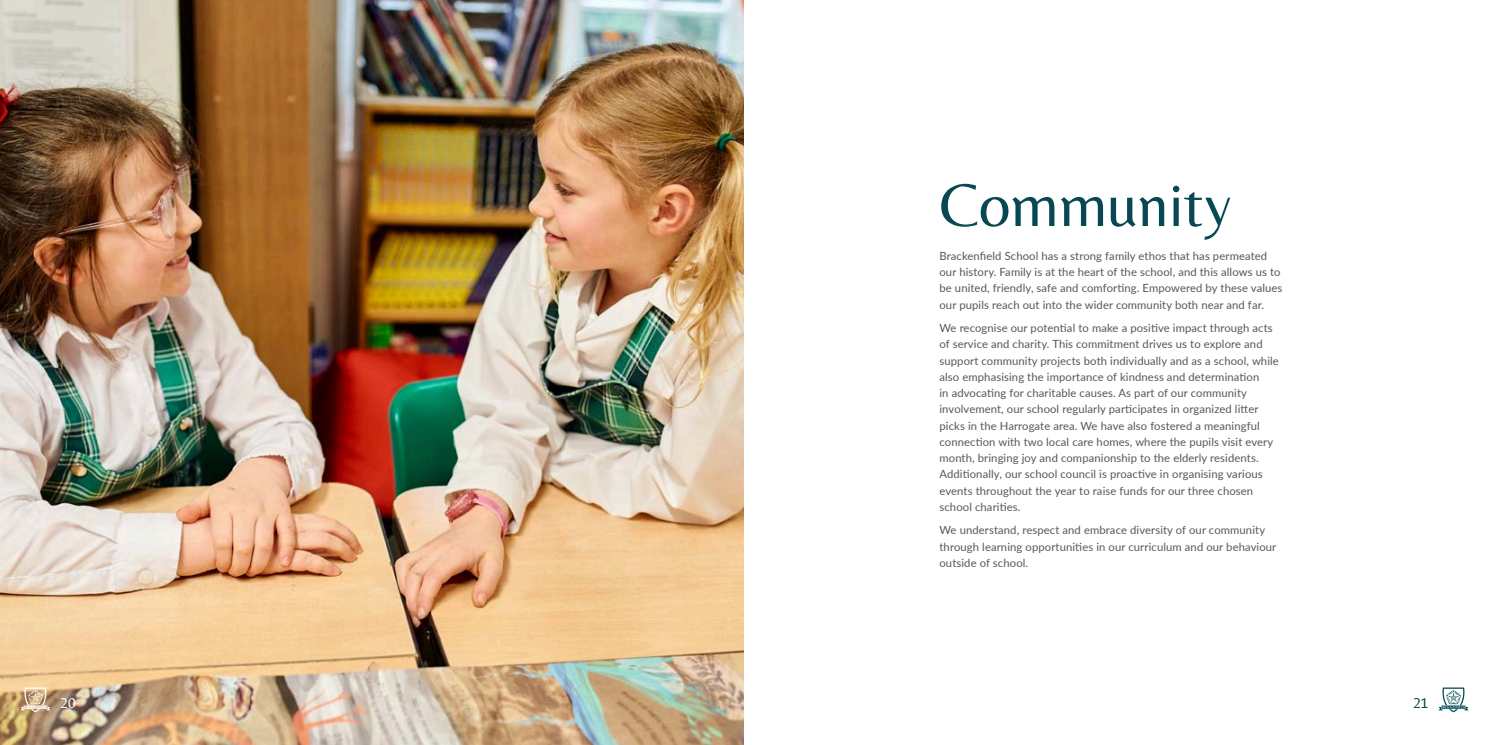
<style>
.page{position:relative;width:1489px;height:745px;background:#fff}
.page>*{position:absolute;margin:0;border:0;box-sizing:border-box;transform-origin:0 0}
.t1{font:62.5px "Belleza";color:#084852}
.t2{font:17.25px "Belleza";color:#fff;scale:.9 1}
.t3{font:17.25px "Belleza";color:#084852;scale:.9 1}
.t4{font:11.25px/16.2px "Lato";letter-spacing:.01em;color:#52575f}
</style>
<div class="page">
<img style="left:0;top:0;width:744px;height:744px">
<svg style="left:1438px;top:687px;width:30px;height:24px"></svg>
<svg style="left:20px;top:687px;width:30px;height:24px"></svg>
<p class="t1" style="left:939px;top:168px;width:293px">Community</p>
<p class="t4" style="left:939px;top:247px;width:344px">Brackenfield School has a strong family ethos that has permeated our history. Family is at the heart of the school, and this allows us to be united, friendly, safe and comforting. Empowered by these values our pupils reach out into the wider community both near and far.</p>
<p class="t4" style="left:939px;top:319px;width:341px">We recognise our potential to make a positive impact through acts of service and charity. This commitment drives us to explore and support community projects both individually and as a school, while also emphasising the importance of kindness and determination<br>in advocating for charitable causes. As part of our community involvement, our school regularly participates in organized litter picks in the Harrogate area. We have also fostered a meaningful connection with two local care homes, where the pupils visit every month, bringing joy and companionship to the elderly residents.<br>Additionally, our school council is proactive in organising various events throughout the year to raise funds for our three chosen school charities.</p>
<p class="t4" style="left:939px;top:521px;width:338px">We understand, respect and embrace diversity of our community through learning opportunities in our curriculum and our behaviour outside of school.</p>
<h2 class="t2" style="left:60px;top:691px;width:19px">20</h2>
<h2 class="t3" style="left:1412px;top:691px;width:19px">21</h2>
</div>
